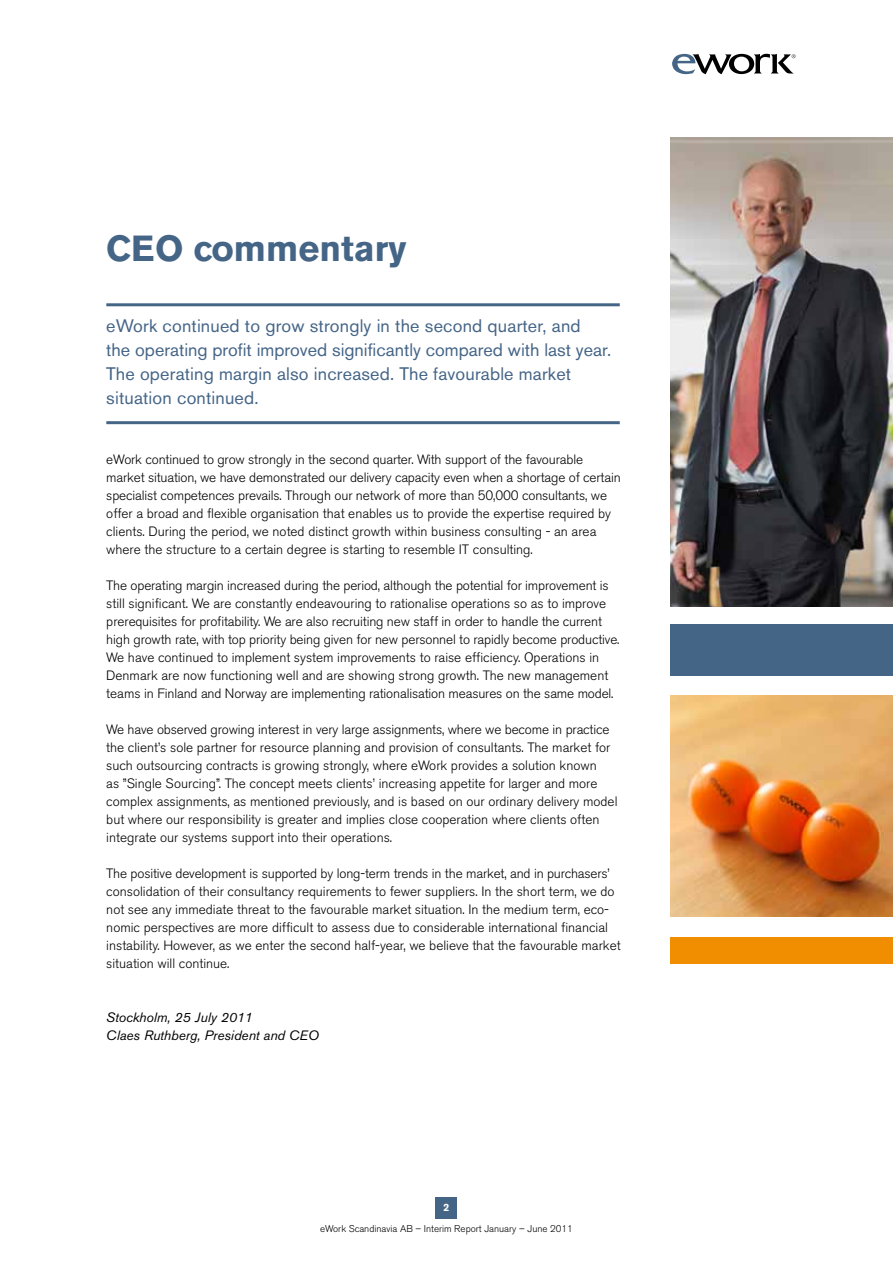
<style>
.page{position:relative;width:893px;height:1263px;background:#fff}
.page>*{position:absolute;margin:0;border:0;box-sizing:border-box;transform-origin:0 0}
.t1{font:700 36px "Akzidenz Grotesk BE";color:#456587}
.t2{font:18px/24px "Akzidenz Grotesk BE";letter-spacing:.01em;color:#456587}
.t3{font:300 13.5px/18px "Akzidenz Grotesk BE";color:#000}
.t4{font:italic 13.5px/18px "Akzidenz Grotesk BE";color:#000}
.t5{font:700 10.5px "Akzidenz Grotesk BE";color:#fff}
.t6{font:300 9.75px "Akzidenz Grotesk BE";color:#000}
</style>
<div class="page">
<div style="left:436px;top:1197px;width:21px;height:21px;background:#456587"></div>
<img style="left:670px;top:137px;width:223px;height:470px">
<div style="left:670px;top:625px;width:223px;height:51px;background:#456587"></div>
<div style="left:670px;top:936px;width:223px;height:27px;background:#f18e00"></div>
<img style="left:670px;top:695px;width:223px;height:222px">
<svg style="left:672px;top:54px;width:124px;height:20px"></svg>
<hr style="left:106px;top:421px;width:514px;height:3px;background:#456587">
<hr style="left:106px;top:303px;width:514px;height:3px;background:#456587">
<h1 class="t1" style="left:106px;top:227px;width:302px">CEO commentary</h1>
<h2 class="t2" style="left:106px;top:314px;width:506px">eWork continued to grow strongly in the second quarter, and<br>the operating profit improved significantly compared with last year.<br>The operating margin also increased. The favourable market situation continued.</h2>
<p class="t3" style="left:106px;top:451px;width:516px">eWork continued to grow strongly in the second quarter. With support of the favourable market situation, we have demonstrated our delivery capacity even when a shortage of certain specialist competences prevails. Through our network of more than 50,000 consultants, we offer a broad and flexible organisation that enables us to provide the expertise required by clients. During the period, we noted distinct growth within business consulting - an area where the structure to a certain degree is starting to resemble IT consulting.</p>
<p class="t3" style="left:106px;top:577px;width:515px">The operating margin increased during the period, although the potential for improvement is still significant. We are constantly endeavouring to rationalise operations so as to improve prerequisites for profitability. We are also recruiting new staff in order to handle the current high growth rate, with top priority being given for new personnel to rapidly become productive.<br>We have continued to implement system improvements to raise efficiency. Operations in Denmark are now functioning well and are showing strong growth. The new management teams in Finland and Norway are implementing rationalisation measures on the same model.</p>
<p class="t3" style="left:106px;top:721px;width:513px">We have observed growing interest in very large assignments, where we become in practice the client’s sole partner for resource planning and provision of consultants. The market for such outsourcing contracts is growing strongly, where eWork provides a solution known<br>as ”Single Sourcing”. The concept meets clients’ increasing appetite for larger and more complex assignments, as mentioned previously, and is based on our ordinary delivery model but where our responsibility is greater and implies close cooperation where clients often integrate our systems support into their operations.</p>
<p class="t3" style="left:106px;top:865px;width:516px">The positive development is supported by long-term trends in the market, and in purchasers’ consolidation of their consultancy requirements to fewer suppliers. In the short term, we do not see any immediate threat to the favourable market situation. In the medium term, eco&shy;nomic perspectives are more difficult to assess due to considerable international financial instability. However, as we enter the second half-year, we believe that the favourable market situation will continue.</p>
<p class="t4" style="left:106px;top:1009px;width:214px">Stockholm, 25 July 2011<br>Claes Ruthberg, President and CEO</p>
<p class="t5" style="left:444px;top:1201px;width:7px">2</p>
<p class="t6" style="left:320px;top:1223px;width:254px">eWork Scandinavia AB – Interim Report January – June 2011</p>
</div>
